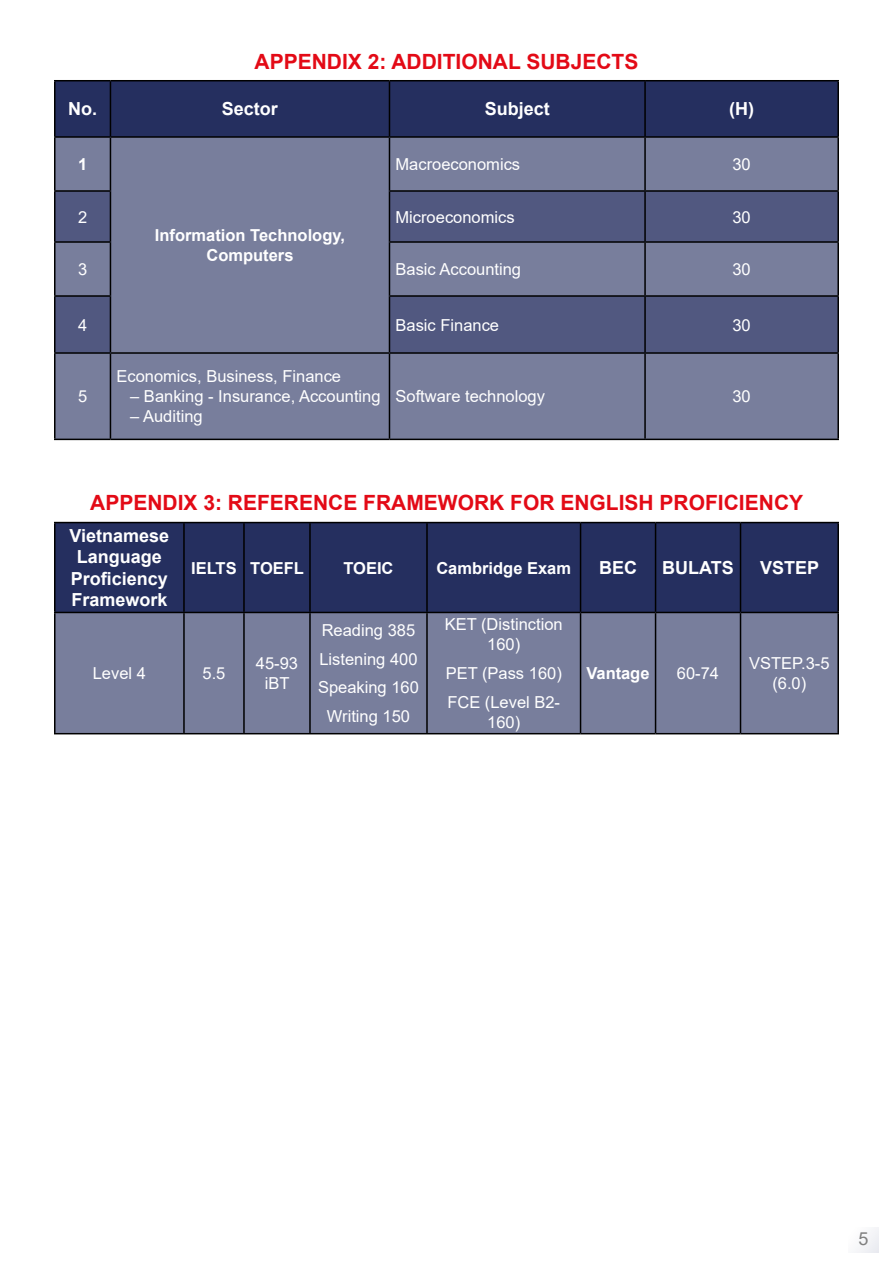
<style>
.page{position:relative;width:893px;height:1263px;background:#fff}
.page>*{position:absolute;margin:0;border:0;box-sizing:border-box;transform-origin:0 0}
.t1{font:700 21px "Arial";color:#e30a16}
.t2{font:700 18px/21.6px "Arial";color:#fff;text-align:center}
.t3{font:18px "Arial";color:#808080}
.t4{font:16.5px/28.8px "Arial";color:#fff;text-align:center}
.t5{font:700 16.5px/19.8px "Arial";color:#fff;text-align:center}
</style>
<div class="page">
<div style="left:848px;top:1227px;width:31px;height:25px;background:#f6f7f9"></div>
<div style="left:56px;top:81px;width:781px;height:55px;background:#252f5f"></div>
<div style="left:56px;top:138px;width:781px;height:301px;background:#787e9c"></div>
<svg style="left:56px;top:191px;width:781px;height:161px;background:#676d8f"></svg>
<hr style="left:54px;top:80px;width:56px;height:1px;background:#000">
<hr style="left:54px;top:81px;width:2px;height:55px;background:#000">
<hr style="left:110px;top:80px;width:279px;height:1px;background:#000">
<hr style="left:110px;top:81px;width:1px;height:55px;background:#000">
<hr style="left:389px;top:80px;width:256px;height:1px;background:#000">
<hr style="left:389px;top:81px;width:1px;height:55px;background:#000">
<hr style="left:645px;top:80px;width:194px;height:1px;background:#000">
<hr style="left:644px;top:81px;width:2px;height:55px;background:#000">
<hr style="left:837px;top:81px;width:2px;height:55px;background:#000">
<hr style="left:54px;top:136px;width:56px;height:2px;background:#000">
<hr style="left:54px;top:138px;width:2px;height:52px;background:#000">
<hr style="left:110px;top:136px;width:279px;height:2px;background:#000">
<hr style="left:110px;top:138px;width:1px;height:52px;background:#000">
<hr style="left:389px;top:136px;width:256px;height:2px;background:#000">
<hr style="left:389px;top:138px;width:1px;height:52px;background:#000">
<hr style="left:645px;top:136px;width:194px;height:2px;background:#000">
<hr style="left:644px;top:138px;width:2px;height:52px;background:#000">
<hr style="left:837px;top:138px;width:2px;height:52px;background:#000">
<hr style="left:54px;top:190px;width:57px;height:2px;background:#000">
<hr style="left:54px;top:192px;width:2px;height:49px;background:#000">
<hr style="left:110px;top:192px;width:1px;height:49px;background:#000">
<hr style="left:389px;top:190px;width:256px;height:2px;background:#000">
<hr style="left:389px;top:192px;width:1px;height:49px;background:#000">
<hr style="left:645px;top:190px;width:194px;height:2px;background:#000">
<hr style="left:644px;top:192px;width:2px;height:49px;background:#000">
<hr style="left:837px;top:192px;width:2px;height:49px;background:#000">
<hr style="left:54px;top:241px;width:57px;height:2px;background:#000">
<hr style="left:54px;top:243px;width:2px;height:52px;background:#000">
<hr style="left:110px;top:243px;width:1px;height:52px;background:#000">
<hr style="left:389px;top:241px;width:256px;height:2px;background:#000">
<hr style="left:389px;top:243px;width:1px;height:52px;background:#000">
<hr style="left:645px;top:241px;width:194px;height:2px;background:#000">
<hr style="left:644px;top:243px;width:2px;height:52px;background:#000">
<hr style="left:837px;top:243px;width:2px;height:52px;background:#000">
<hr style="left:54px;top:295px;width:57px;height:2px;background:#000">
<hr style="left:54px;top:297px;width:2px;height:55px;background:#000">
<hr style="left:110px;top:297px;width:1px;height:55px;background:#000">
<hr style="left:389px;top:295px;width:256px;height:2px;background:#000">
<hr style="left:389px;top:297px;width:1px;height:55px;background:#000">
<hr style="left:645px;top:295px;width:194px;height:2px;background:#000">
<hr style="left:644px;top:297px;width:2px;height:55px;background:#000">
<hr style="left:837px;top:297px;width:2px;height:55px;background:#000">
<hr style="left:54px;top:352px;width:56px;height:2px;background:#000">
<hr style="left:54px;top:354px;width:2px;height:85px;background:#000">
<hr style="left:110px;top:352px;width:279px;height:2px;background:#000">
<hr style="left:110px;top:354px;width:1px;height:85px;background:#000">
<hr style="left:389px;top:352px;width:256px;height:2px;background:#000">
<hr style="left:389px;top:354px;width:1px;height:85px;background:#000">
<hr style="left:645px;top:352px;width:194px;height:2px;background:#000">
<hr style="left:644px;top:354px;width:2px;height:85px;background:#000">
<hr style="left:837px;top:354px;width:2px;height:85px;background:#000">
<hr style="left:54px;top:439px;width:56px;height:1px;background:#000">
<hr style="left:110px;top:439px;width:279px;height:1px;background:#000">
<hr style="left:389px;top:439px;width:256px;height:1px;background:#000">
<hr style="left:645px;top:439px;width:194px;height:1px;background:#000">
<div style="left:56px;top:523px;width:781px;height:89px;background:#252f5f"></div>
<div style="left:56px;top:613px;width:781px;height:120px;background:#787e9c"></div>
<hr style="left:54px;top:522px;width:130px;height:1px;background:#000">
<hr style="left:54px;top:523px;width:2px;height:89px;background:#000">
<hr style="left:184px;top:522px;width:60px;height:1px;background:#000">
<hr style="left:183px;top:523px;width:2px;height:89px;background:#000">
<hr style="left:244px;top:522px;width:66px;height:1px;background:#000">
<hr style="left:243px;top:523px;width:2px;height:89px;background:#000">
<hr style="left:310px;top:522px;width:117px;height:1px;background:#000">
<hr style="left:309px;top:523px;width:2px;height:89px;background:#000">
<hr style="left:427px;top:522px;width:153px;height:1px;background:#000">
<hr style="left:426px;top:523px;width:2px;height:89px;background:#000">
<hr style="left:580px;top:522px;width:76px;height:1px;background:#000">
<hr style="left:580px;top:523px;width:1px;height:89px;background:#000">
<hr style="left:656px;top:522px;width:84px;height:1px;background:#000">
<hr style="left:655px;top:523px;width:1px;height:89px;background:#000">
<hr style="left:740px;top:522px;width:99px;height:1px;background:#000">
<hr style="left:740px;top:523px;width:1px;height:89px;background:#000">
<hr style="left:837px;top:523px;width:2px;height:89px;background:#000">
<hr style="left:54px;top:612px;width:130px;height:1px;background:#000">
<hr style="left:54px;top:613px;width:2px;height:120px;background:#000">
<hr style="left:184px;top:612px;width:60px;height:1px;background:#000">
<hr style="left:183px;top:613px;width:2px;height:120px;background:#000">
<hr style="left:244px;top:612px;width:66px;height:1px;background:#000">
<hr style="left:243px;top:613px;width:2px;height:120px;background:#000">
<hr style="left:310px;top:612px;width:117px;height:1px;background:#000">
<hr style="left:309px;top:613px;width:2px;height:120px;background:#000">
<hr style="left:427px;top:612px;width:153px;height:1px;background:#000">
<hr style="left:426px;top:613px;width:2px;height:120px;background:#000">
<hr style="left:580px;top:612px;width:76px;height:1px;background:#000">
<hr style="left:580px;top:613px;width:1px;height:120px;background:#000">
<hr style="left:656px;top:612px;width:84px;height:1px;background:#000">
<hr style="left:655px;top:613px;width:1px;height:120px;background:#000">
<hr style="left:740px;top:612px;width:99px;height:1px;background:#000">
<hr style="left:740px;top:613px;width:1px;height:120px;background:#000">
<hr style="left:837px;top:613px;width:2px;height:120px;background:#000">
<hr style="left:54px;top:733px;width:130px;height:1px;background:#000">
<hr style="left:184px;top:733px;width:60px;height:1px;background:#000">
<hr style="left:244px;top:733px;width:66px;height:1px;background:#000">
<hr style="left:310px;top:733px;width:117px;height:1px;background:#000">
<hr style="left:427px;top:733px;width:153px;height:1px;background:#000">
<hr style="left:580px;top:733px;width:76px;height:1px;background:#000">
<hr style="left:656px;top:733px;width:84px;height:1px;background:#000">
<hr style="left:740px;top:733px;width:99px;height:1px;background:#000">
<p class="t1" style="left:255px;top:46px;width:385px">APPENDIX 2: ADDITIONAL SUBJECTS</p>
<p class="t2" style="left:68px;top:98px;width:30px">No.</p>
<p class="t2" style="left:222px;top:98px;width:58px">Sector</p>
<p class="t2" style="left:485px;top:98px;width:67px">Subject</p>
<p class="t2" style="left:729px;top:98px;width:26px">(H)</p>
<p class="t5" style="left:78px;top:154px;width:11px">1</p>
<p class="t4" style="left:395px;top:150px;width:126px">Macroeconomics</p>
<p class="t4" style="left:732px;top:150px;width:20px">30</p>
<p class="t4" style="left:78px;top:202px;width:11px">2</p>
<p class="t4" style="left:395px;top:202px;width:121px">Microeconomics</p>
<p class="t4" style="left:732px;top:202px;width:20px">30</p>
<p class="t5" style="left:155px;top:226px;width:192px">Information Technology,<br>Computers</p>
<p class="t4" style="left:78px;top:255px;width:11px">3</p>
<p class="t4" style="left:395px;top:255px;width:127px">Basic Accounting</p>
<p class="t4" style="left:732px;top:255px;width:20px">30</p>
<p class="t4" style="left:78px;top:310px;width:11px">4</p>
<p class="t4" style="left:395px;top:310px;width:105px">Basic Finance</p>
<p class="t4" style="left:732px;top:310px;width:20px">30</p>
<p class="t4" style="left:78px;top:382px;width:11px">5</p>
<p class="t4" style="left:116px;top:362px;width:226px">Economics, Business, Finance</p>
<p class="t4" style="left:130px;top:382px;width:252px">– Banking - Insurance, Accounting</p>
<p class="t4" style="left:130px;top:402px;width:74px">– Auditing</p>
<p class="t4" style="left:395px;top:382px;width:151px">Software technology</p>
<p class="t4" style="left:732px;top:382px;width:20px">30</p>
<p class="t1" style="left:90px;top:488px;width:714px">APPENDIX 3: REFERENCE FRAMEWORK FOR ENGLISH PROFICIENCY</p>
<p class="t2" style="left:69px;top:525px;width:101px">Vietnamese<br>Language<br>Proficiency<br>Framework</p>
<p class="t5" style="left:191px;top:558px;width:114px">IELTS TOEFL</p>
<p class="t5" style="left:343px;top:558px;width:52px">TOEIC</p>
<p class="t5" style="left:436px;top:558px;width:136px">Cambridge Exam</p>
<p class="t2" style="left:599px;top:557px;width:39px">BEC</p>
<p class="t2" style="left:662px;top:557px;width:73px">BULATS</p>
<p class="t2" style="left:760px;top:557px;width:61px">VSTEP</p>
<p class="t4" style="left:93px;top:659px;width:55px">Level 4</p>
<p class="t4" style="left:202px;top:659px;width:24px">5.5</p>
<p class="t4" style="left:256px;top:653px;width:44px;line-height:19.8px">45-93 iBT</p>
<p class="t4" style="left:318px;top:616px;width:102px">Reading 385<br>Listening 400<br>Speaking 160<br>Writing 150</p>
<p class="t4" style="left:445px;top:615px;width:119px;line-height:19.8px">KET (Distinction<br>160)</p>
<p class="t4" style="left:446px;top:659px;width:118px;text-align:left">PET (Pass 160)<br>FCE (Level B2-</p>
<p class="t4" style="left:487px;top:707px;width:35px">160)</p>
<p class="t5" style="left:586px;top:663px;width:64px">Vantage</p>
<p class="t4" style="left:677px;top:659px;width:44px">60-74</p>
<p class="t4" style="left:749px;top:653px;width:82px;line-height:19.8px">VSTEP.3-5 (6.0)</p>
<p class="t3" style="left:859px;top:1226px;width:12px">5</p>
</div>
